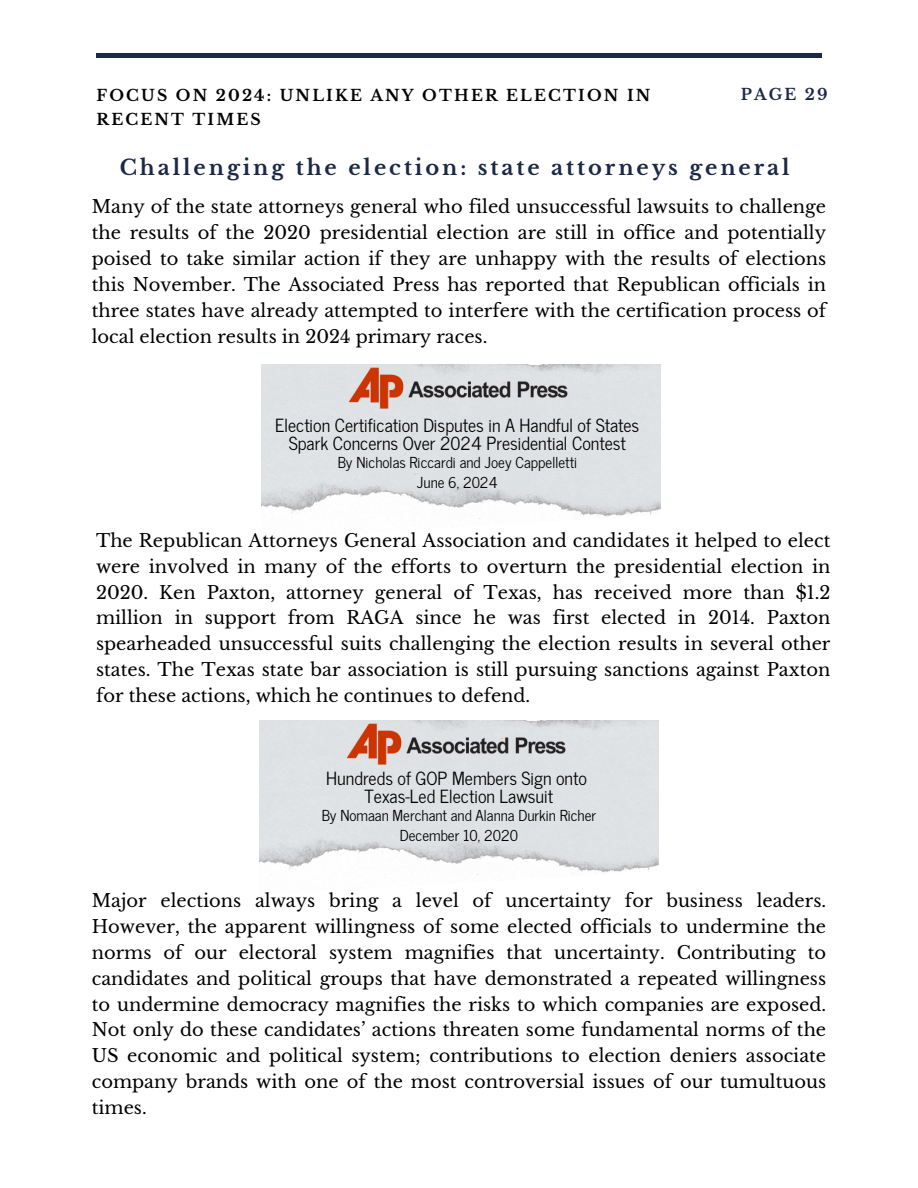
<style>
.page{position:relative;width:918px;height:1188px;background:#fff}
.page>*{position:absolute;margin:0;border:0;box-sizing:border-box;transform-origin:0 0}
.t1{font:700 21px "Libre Baskerville";letter-spacing:.14em;color:#1b2946}
.t2{font:18px/18px "News Cycle";color:#000;text-align:center}
.t3{font:17.85px/25.8px "Libre Baskerville";color:#000;text-align:justify}
.t4{font:700 15.6px "Libre Baskerville";letter-spacing:.14em;color:#000}
.t5{font:700 15.6px "Libre Baskerville";letter-spacing:.14em;color:#1b2946}
.t6{font:15px/20.2px "News Cycle";color:#000;text-align:center}
</style>
<div class="page">
<div style="left:96px;top:53px;width:725px;height:5px;background:#1b2946"></div>
<img style="left:261px;top:365px;width:399px;height:154px">
<img style="left:345px;top:365px;width:224px;height:47px">
<img style="left:260px;top:721px;width:399px;height:154px">
<img style="left:344px;top:721px;width:224px;height:47px">
<p class="t4" style="left:96px;top:86px;width:556px">FOCUS ON 2024: UNLIKE ANY OTHER ELECTION IN</p>
<p class="t5" style="left:741px;top:85px;width:89px">PAGE 29</p>
<p class="t4" style="left:96px;top:110px;width:166px">RECENT TIMES</p>
<h1 class="t1" style="left:120px;top:155px;width:671px">Challenging the election: state attorneys general</h1>
<h3 class="t3" style="left:92px;top:194px;width:736px">Many of the state attorneys general who filed unsuccessful lawsuits to challenge the results of the 2020 presidential election are still in office and potentially poised to take similar action if they are unhappy with the results of elections this November. The Associated Press has reported that Republican officials in three states have already attempted to interfere with the certification process of local election results in 2024 primary races.</h3>
<p class="t2" style="left:275px;top:415px;width:366px">Election Certification Disputes in A Handful of States<br>Spark Concerns Over 2024 Presidential Contest</p>
<p class="t6" style="left:338px;top:451px;width:241px">By Nicholas Riccardi and Joey Cappelletti<br>June 6, 2024</p>
<h3 class="t3" style="left:96px;top:528px;width:736px">The Republican Attorneys General Association and candidates it helped to elect were involved in many of the efforts to overturn the presidential election in 2020. Ken Paxton, attorney general of Texas, has received more than $1.2 million in support from RAGA since he was first elected in 2014. Paxton spearheaded unsuccessful suits challenging the election results in several other states. The Texas state bar association is still pursuing sanctions against Paxton for these actions, which he continues to defend.</h3>
<p class="t2" style="left:326px;top:768px;width:262px">Hundreds of GOP Members Sign onto</p>
<p class="t2" style="left:365px;top:786px;width:190px">Texas-Led Election Lawsuit</p>
<p class="t6" style="left:322px;top:805px;width:276px">By Nomaan Merchant and Alanna Durkin Richer</p>
<p class="t6" style="left:400px;top:825px;width:120px">December 10, 2020</p>
<p class="t3" style="left:92px;top:888px;width:736px">Major elections always bring a level of uncertainty for business leaders.<br>However, the apparent willingness of some elected officials to undermine the norms of our electoral system magnifies that uncertainty. Contributing to candidates and political groups that have demonstrated a repeated willingness to undermine democracy magnifies the risks to which companies are exposed.<br>Not only do these candidates’ actions threaten some fundamental norms of the US economic and political system; contributions to election deniers associate company brands with one of the most controversial issues of our tumultuous times.</p>
</div>
